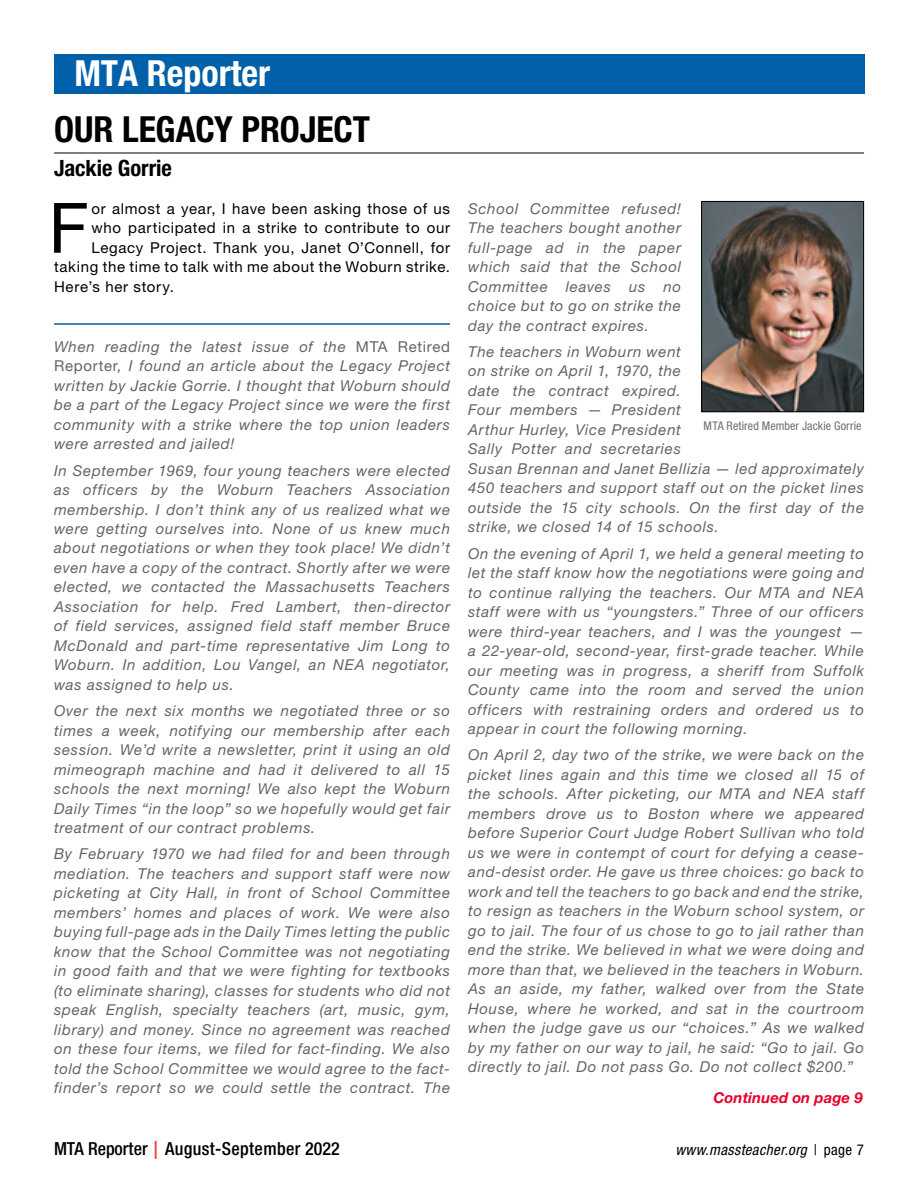
<style>
.page{position:relative;width:918px;height:1188px;background:#fff}
.page>*{position:absolute;margin:0;border:0;box-sizing:border-box;transform-origin:0 0}
.t1{font:69.6px "Helvetica Neue";color:#000}
.t2{font:700 condensed 36px "Helvetica Neue";color:#000}
.t3{font:700 condensed 36px "Helvetica Neue";color:#fff}
.t4{font:700 condensed 22.5px "Helvetica Neue";color:#000}
.t5{font:500 condensed 18px "Helvetica Neue";letter-spacing:.02em;color:#000}
.t6{font:italic 15px/19.5px "Helvetica Neue";letter-spacing:.05em;color:#636466;text-align:justify}
.t7{font:15px "Helvetica Neue";letter-spacing:.045em;color:#000}
.t8{font:italic condensed 15px "Helvetica Neue";letter-spacing:.03em;color:#000}
.t9{font:italic 700 15px "Helvetica Neue";color:#e8002a}
.t10{font:condensed 12px "Helvetica Neue";letter-spacing:.01em;color:#6d6e71}
.s1{font-style:normal}
.s2{font-stretch:normal;color:#ef3d42}
</style>
<div class="page">
<hr style="left:54px;top:153px;width:810px;height:1px;background:#000">
<hr style="left:54px;top:323px;width:396px;height:2px;background:#0060a9">
<img style="left:703px;top:203px;width:159px;height:207px">
<div style="left:701px;top:201px;width:163px;height:211px;border:1px solid #000"></div>
<div style="left:54px;top:54px;width:810px;height:39px;background:#0060a9"></div>
<h2 class="t3" style="left:74px;top:52px;width:197px">MTA Reporter</h2>
<h2 class="t2" style="left:54px;top:108px;width:317px">OUR LEGACY PROJECT</h2>
<h3 class="t4" style="left:54px;top:155px;width:119px">Jackie Gorrie</h3>
<h1 class="t1" style="left:49px;top:186px;width:41px">F</h1>
<p class="t7" style="left:91px;top:199px;width:360px">or almost a year, I have been asking those of us</p>
<p class="t7" style="left:91px;top:219px;width:360px">who participated in a strike to contribute to our</p>
<p class="t7" style="left:91px;top:238px;width:360px">Legacy Project. Thank you, Janet O’Connell, for</p>
<p class="t7" style="left:54px;top:258px;width:398px">taking the time to talk with me about the Woburn strike.</p>
<p class="t7" style="left:54px;top:277px;width:121px">Here’s her story.</p>
<p class="t6" style="left:54px;top:336px;width:398px">When reading the latest issue of the <span class="s1">MTA Retired Reporter</span>, I found an article about the Legacy Project written by Jackie Gorrie. I thought that Woburn should be a part of the Legacy Project since we were the first community with a strike where the top union leaders were arrested and jailed!</p>
<p class="t6" style="left:54px;top:460px;width:398px">In September 1969, four young teachers were elected as officers by the Woburn Teachers Association membership. I don’t think any of us realized what we were getting ourselves into. None of us knew much about negotiations or when they took place! We didn’t even have a copy of the contract. Shortly after we were elected, we contacted the Massachusetts Teachers Association for help. Fred Lambert, then-director of field services, assigned field staff member Bruce McDonald and part-time representative Jim Long to Woburn. In addition, Lou Vangel, an NEA negotiator, was assigned to help us.</p>
<p class="t6" style="left:54px;top:701px;width:398px">Over the next six months we negotiated three or so times a week, notifying our membership after each session. We’d write a newsletter, print it using an old mimeograph machine and had it delivered to all 15 schools the next morning! We also kept the Woburn Daily Times “in the loop” so we hopefully would get fair treatment of our contract problems.</p>
<p class="t6" style="left:54px;top:844px;width:398px">By February 1970 we had filed for and been through mediation. The teachers and support staff were now picketing at City Hall, in front of School Committee members’ homes and places of work. We were also buying full-page ads in the Daily Times letting the public know that the School Committee was not negotiating in good faith and that we were fighting for textbooks (to eliminate sharing), classes for students who did not speak English, specialty teachers (art, music, gym, library) and money. Since no agreement was reached on these four items, we filed for fact-finding. We also told the School Committee we would agree to the fact&shy;finder’s report so we could settle the contract. The</p>
<p class="t6" style="left:468px;top:198px;width:214px">School Committee refused!<br>The teachers bought another full-page ad in the paper which said that the School Committee leaves us no choice but to go on strike the day the contract expires.</p>
<p class="t6" style="left:468px;top:342px;width:398px;text-align:left">The teachers in Woburn went<br>on strike on April 1, 1970, the<br>date the contract expired.<br>Four members — President<br>Arthur Hurley, Vice President<br>Sally Potter and secretaries<br>Susan Brennan and Janet Bellizia — led approximately 450 teachers and support staff out on the picket lines outside the 15 city schools. On the first day of the strike, we closed 14 of 15 schools.</p>
<p class="t6" style="left:468px;top:543px;width:398px">On the evening of April 1, we held a general meeting to let the staff know how the negotiations were going and to continue rallying the teachers. Our MTA and NEA staff were with us “youngsters.” Three of our officers were third-year teachers, and I was the youngest — a 22-year-old, second-year, first-grade teacher. While our meeting was in progress, a sheriff from Suffolk County came into the room and served the union officers with restraining orders and ordered us to appear in court the following morning.</p>
<p class="t6" style="left:468px;top:745px;width:398px">On April 2, day two of the strike, we were back on the picket lines again and this time we closed all 15 of the schools. After picketing, our MTA and NEA staff members drove us to Boston where we appeared before Superior Court Judge Robert Sullivan who told us we were in contempt of court for defying a cease&shy;and-desist order. He gave us three choices: go back to work and tell the teachers to go back and end the strike, to resign as teachers in the Woburn school system, or go to jail. The four of us chose to go to jail rather than end the strike. We believed in what we were doing and more than that, we believed in the teachers in Woburn.<br>As an aside, my father, walked over from the State House, where he worked, and sat in the courtroom when the judge gave us our “choices.” As we walked by my father on our way to jail, he said: “Go to jail. Go directly to jail. Do not pass Go. Do not collect $200.”</p>
<p class="t10" style="left:704px;top:419px;width:159px">MTA Retired Member Jackie Gorrie</p>
<p class="t9" style="left:714px;top:1089px;width:151px">Continued on page 9</p>
<p class="t5" style="left:54px;top:1138px;width:287px">MTA Reporter <span class="s2">|</span> August-September 2022</p>
<p class="t8" style="left:676px;top:1141px;width:190px">www.massteacher.org <span class="s1">| page 7</span></p>
</div>
